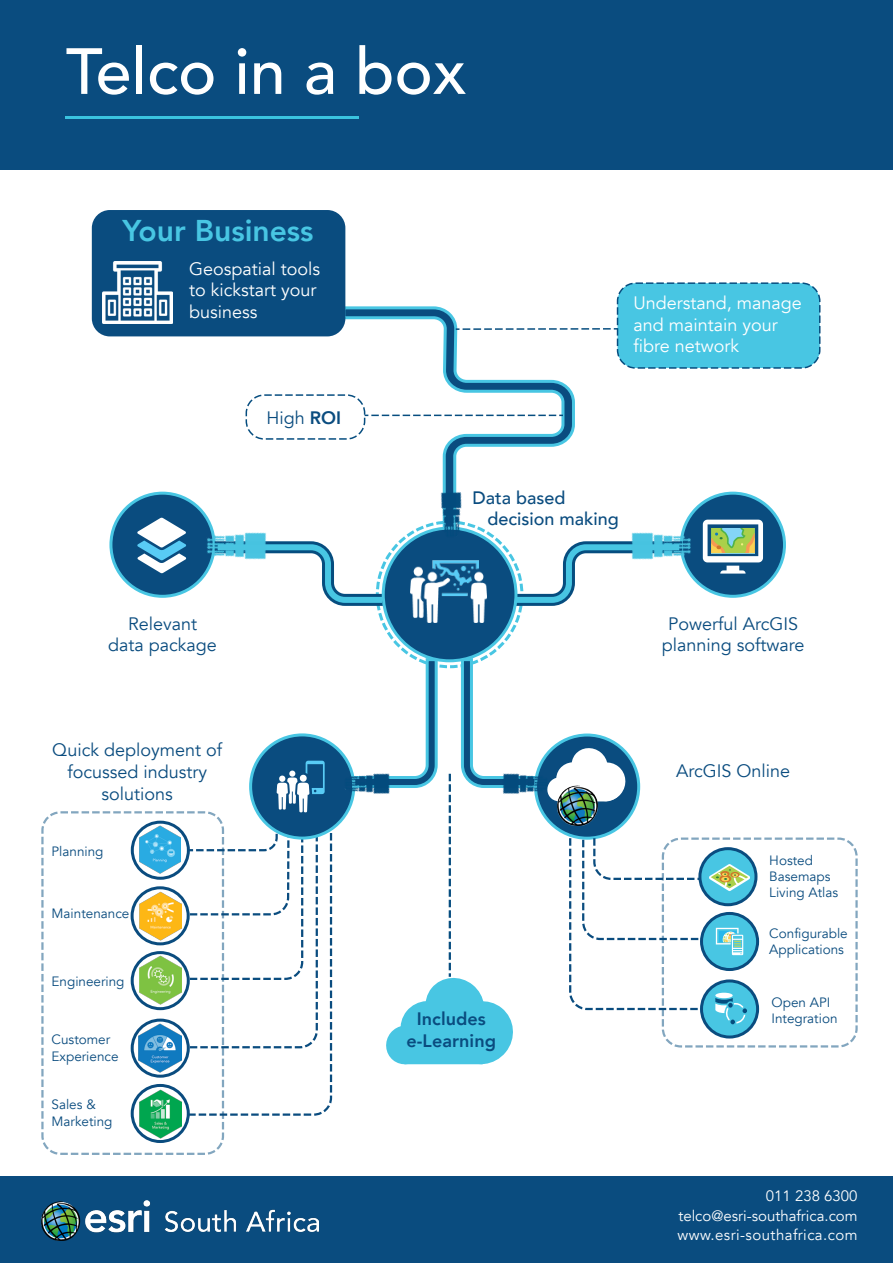
<style>
.page{position:relative;width:893px;height:1263px;background:#fff}
.page>*{position:absolute;margin:0;border:0;box-sizing:border-box;transform-origin:0 0}
.t1{font:500 64.5px "Avenir";color:#fff}
.t2{font:800 30px "Avenir";color:#48c6e3}
.t3{font:18px/21.6px "Avenir";color:#0a4c7f;text-align:center}
.t4{font:18px/21.6px "Avenir";color:#fff}
.t5{font:500 18px/21.6px "Avenir";color:#0a4c7f}
.t6{font:800 18px/21.6px "Avenir";color:#0a4c7f;text-align:center}
.t7{font:15px/19.5px "Avenir";color:#fff;text-align:justify}
.t8{font:13.5px/16.2px "Avenir";color:#0a4c7f}
.s1{font-weight:800}
</style>
<div class="page">
<div style="left:617px;top:283px;width:203px;height:85px;background:#48c6e3;border-radius:18px"></div>
<div style="left:617px;top:282px;width:203px;height:87px;border:2px dashed #064d7f;border-radius:18px"></div>
<div style="left:662px;top:837px;width:196px;height:210px;border:2px dashed #064d7f;border-radius:18px"></div>
<div style="left:41px;top:811px;width:183px;height:344px;border:2px dashed #064d7f;border-radius:18px"></div>
<div style="left:246px;top:394px;width:119px;height:46px;border:2px dashed #064d7f;border-radius:18px"></div>
<div style="left:0;top:0;width:893px;height:170px;background:#0a4c7f"></div>
<hr style="left:66px;top:116px;width:293px;height:3px;background:#3ac3df">
<svg style="left:341px;top:305px;width:234px;height:229px"></svg>
<div style="left:111px;top:493px;width:103px;height:103px;background:#0a4c7f;border-radius:50%"></div>
<div style="left:109px;top:492px;width:107px;height:106px;border:3px solid #48c6e3;border-radius:50%"></div>
<div style="left:681px;top:493px;width:103px;height:103px;background:#0a4c7f;border-radius:50%"></div>
<div style="left:680px;top:492px;width:106px;height:106px;border:3px solid #48c6e3;border-radius:50%"></div>
<div style="left:251px;top:735px;width:103px;height:103px;background:#0a4c7f;border-radius:50%"></div>
<div style="left:92px;top:210px;width:253px;height:126px;background:#0a4c7f;border-radius:18px"></div>
<svg style="left:282px;top:541px;width:105px;height:66px"></svg>
<svg style="left:510px;top:541px;width:105px;height:66px"></svg>
<div style="left:383px;top:528px;width:133px;height:133px;background:#0a4c7f;border-radius:50%"></div>
<svg style="left:700px;top:849px;width:56px;height:56px"></svg>
<div style="left:698px;top:847px;width:59px;height:59px;border:3px solid #0a4c7f;border-radius:50%"></div>
<svg style="left:701px;top:913px;width:57px;height:56px;background:#43bad9"></svg>
<div style="left:700px;top:912px;width:59px;height:59px;border:3px solid #0a4c7f;border-radius:50%"></div>
<svg style="left:701px;top:981px;width:57px;height:56px"></svg>
<div style="left:700px;top:979px;width:59px;height:59px;border:3px solid #0a4c7f;border-radius:50%"></div>
<div style="left:131px;top:886px;width:59px;height:59px;border:3px solid #0a4c7f;border-radius:50%"></div>
<div style="left:131px;top:951px;width:59px;height:59px;border:3px solid #0a4c7f;border-radius:50%"></div>
<div style="left:131px;top:1018px;width:59px;height:60px;border:3px solid #0a4c7f;border-radius:50%"></div>
<div style="left:131px;top:1084px;width:59px;height:59px;border:3px solid #0a4c7f;border-radius:50%"></div>
<div style="left:0;top:1176px;width:893px;height:87px;background:#0a4c7f"></div>
<img style="left:419px;top:480px;width:63px;height:58px">
<img style="left:338px;top:752px;width:13px;height:62px">
<img style="left:615px;top:504px;width:84px;height:82px">
<img style="left:198px;top:505px;width:84px;height:79px">
<svg style="left:703px;top:520px;width:60px;height:54px"></svg>
<img style="left:410px;top:560px;width:77px;height:63px">
<svg style="left:137px;top:518px;width:49px;height:55px"></svg>
<svg style="left:277px;top:761px;width:48px;height:51px"></svg>
<svg style="left:715px;top:993px;width:32px;height:31px"></svg>
<svg style="left:716px;top:928px;width:27px;height:27px"></svg>
<svg style="left:709px;top:864px;width:41px;height:27px"></svg>
<img style="left:103px;top:262px;width:69px;height:61px">
<svg style="left:365px;top:415px;width:198px;height:1px"></svg>
<svg style="left:456px;top:328px;width:161px;height:2px"></svg>
<img style="left:139px;top:891px;width:42px;height:49px">
<img style="left:139px;top:956px;width:42px;height:48px">
<img style="left:139px;top:1023px;width:42px;height:49px">
<img style="left:139px;top:1090px;width:42px;height:48px">
<div style="left:131px;top:821px;width:59px;height:59px;border:3px solid #0a4c7f;border-radius:50%"></div>
<svg style="left:186px;top:820px;width:147px;height:297px"></svg>
<img style="left:139px;top:826px;width:42px;height:48px">
<svg style="left:351px;top:657px;width:351px;height:408px"></svg>
<img style="left:557px;top:784px;width:41px;height:42px">
<img style="left:42px;top:1200px;width:277px;height:40px">
<h1 class="t1" style="left:66px;top:16px;width:402px">Telco in a box</h1>
<h2 class="t2" style="left:122px;top:203px;width:193px">Your Business</h2>
<h3 class="t4" style="left:189px;top:258px;width:132px">Geospatial tools to kickstart your business</h3>
<h3 class="t3" style="left:267px;top:407px;width:76px">High <span class="s1">ROI</span></h3>
<h3 class="t4" style="left:634px;top:292px;width:170px">Understand, manage and maintain your fibre network</h3>
<h3 class="t5" style="left:488px;top:486px;width:133px;text-indent:-15px">Data based decision making</h3>
<h3 class="t3" style="left:108px;top:613px;width:110px">Relevant data package</h3>
<h3 class="t3" style="left:662px;top:613px;width:144px">Powerful ArcGIS planning software</h3>
<h3 class="t3" style="left:52px;top:740px;width:171px">Quick deployment of focussed industry solutions</h3>
<p class="t8" style="left:52px;top:843px;width:54px">Planning</p>
<p class="t8" style="left:52px;top:906px;width:79px">Maintenance</p>
<p class="t8" style="left:52px;top:973px;width:74px">Engineering</p>
<p class="t8" style="left:52px;top:1032px;width:69px">Customer<br>Experience</p>
<p class="t8" style="left:52px;top:1097px;width:62px">Sales &amp;<br>Marketing</p>
<h3 class="t6" style="left:407px;top:1007px;width:91px">Includes e-Learning</h3>
<h3 class="t3" style="left:676px;top:761px;width:116px">ArcGIS Online</h3>
<p class="t8" style="left:769px;top:852px;width:70px">Hosted<br>Basemaps<br>Living Atlas</p>
<p class="t8" style="left:769px;top:925px;width:80px">Configurable<br>Applications</p>
<p class="t8" style="left:771px;top:994px;width:68px">Open API<br>Integration</p>
<p class="t7" style="left:678px;top:1186px;width:181px;text-indent:88px">011 238 6300 telco@esri-southafrica.com www.esri-southafrica.com</p>
</div>
